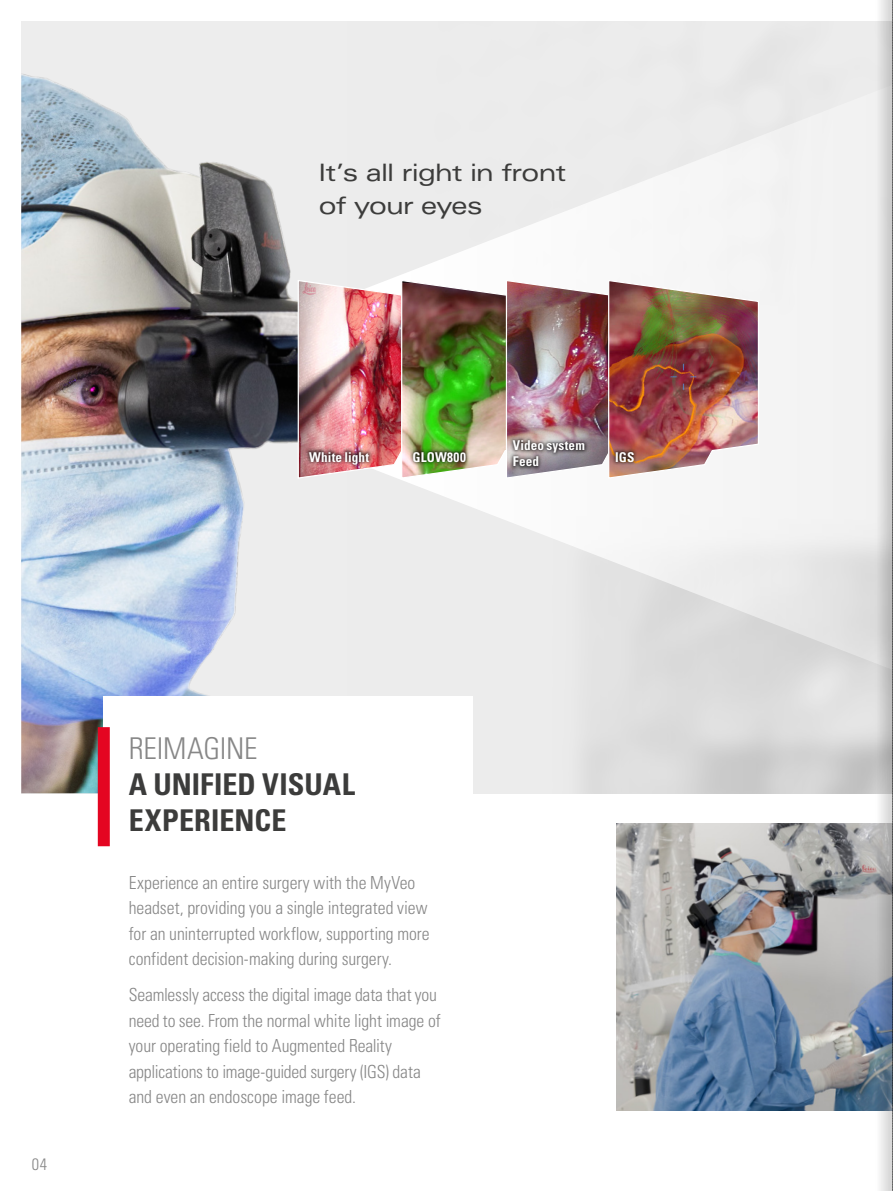
<style>
.page{position:relative;width:893px;height:1191px;background:#fff}
.page>*{position:absolute;margin:0;border:0;box-sizing:border-box;transform-origin:0 0}
.t1{font:700 condensed 30px/36px "Univers LT Std";letter-spacing:.005em;color:#3c3c3b}
.t2{font:300 condensed 30px "Univers LT Std";letter-spacing:-.01em;color:#878787}
.t3{font:expanded 24px/33px "Univers LT Std";letter-spacing:-.03em;color:#3c3c3b}
.t4{font:300 condensed 18px/25.5px "Univers LT Std";letter-spacing:-.005em;color:#878787}
.t5{font:300 condensed 16.5px "Univers LT Std";color:#878787}
.t6{font:700 condensed 13.5px/16.2px "Univers LT Std";letter-spacing:.01em;color:#fff}
</style>
<div class="page">
<svg style="left:477px;top:21px;width:399px;height:718px;fill:#ececec"></svg>
<img style="left:617px;top:823px;width:259px;height:287px">
<img style="left:21px;top:21px;width:456px;height:772px">
<div style="left:104px;top:696px;width:369px;height:353px;background:#fff"></div>
<div style="left:98px;top:727px;width:12px;height:119px;background:#e40521"></div>
<img style="left:297px;top:279px;width:463px;height:200px">
<div style="left:612px;top:447px;width:26px;height:19px;background:#000;opacity:.75"></div>
<svg style="left:876px;top:0;width:16px;height:1191px;background:#c6c9cd"></svg>
<svg style="left:892px;top:0;width:1px;height:1191px"></svg>
<h2 class="t3" style="left:319px;top:156px;width:249px">It’s all right in front of your eyes</h2>
<p class="t6" style="left:309px;top:448px;width:61px">White light</p>
<p class="t6" style="left:413px;top:448px;width:55px">GLOW800</p>
<p class="t6" style="left:513px;top:437px;width:73px">Video system<br>Feed</p>
<p class="t6" style="left:615px;top:449px;width:21px">IGS</p>
<p class="t5" style="left:32px;top:1154px;width:17px">04</p>
<h1 class="t2" style="left:129px;top:730px;width:130px">REIMAGINE</h1>
<h1 class="t1" style="left:129px;top:766px;width:228px">A UNIFIED VISUAL<br>EXPERIENCE</h1>
<p class="t4" style="left:129px;top:869px;width:302px">Experience an entire surgery with the MyVeo headset, providing you a single integrated view for an uninterrupted workflow, supporting more confident decision-making during surgery.</p>
<p class="t4" style="left:129px;top:982px;width:314px">Seamlessly access the digital image data that you need to see. From the normal white light image of your operating field to Augmented Reality applications to image-guided surgery (IGS) data and even an endoscope image feed.</p>
</div>
